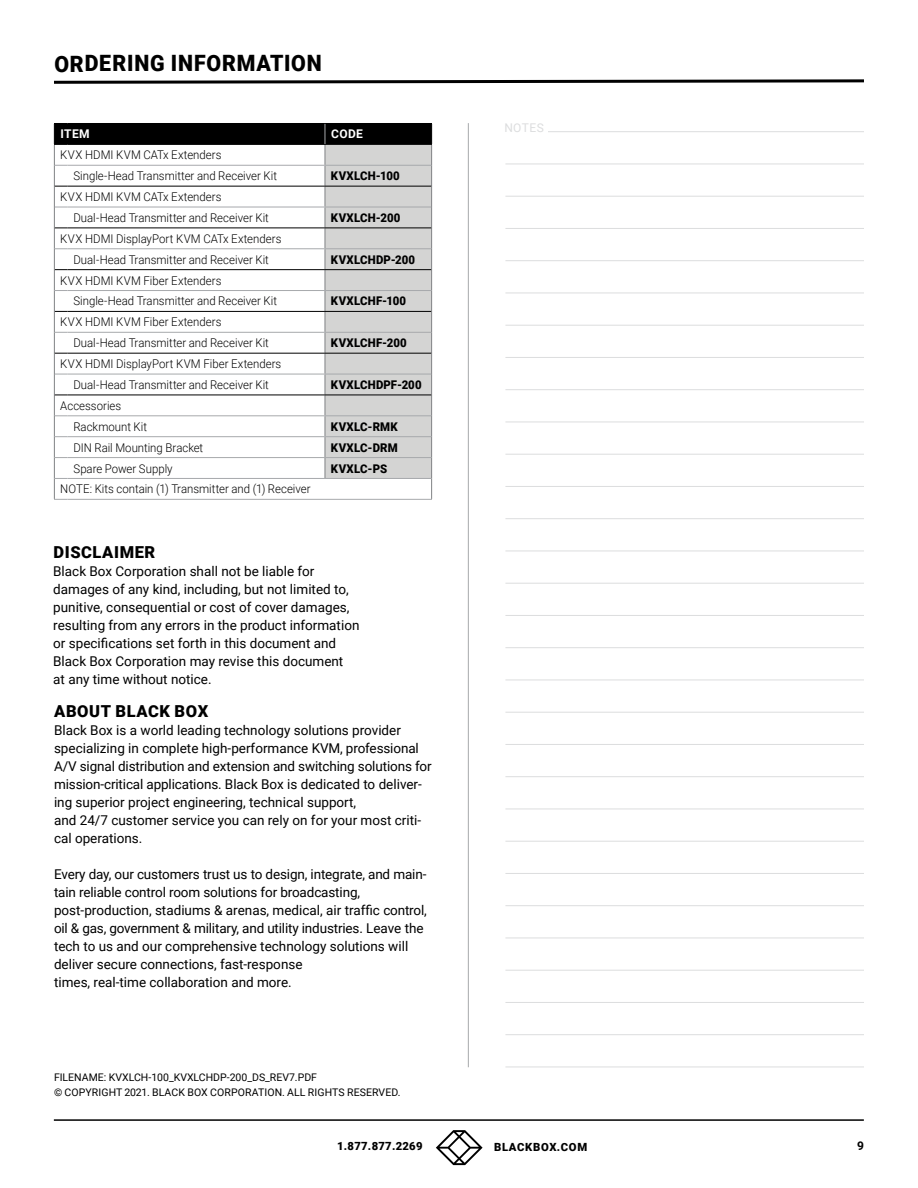
<style>
.page{position:relative;width:918px;height:1188px;background:#fff}
.page>*{position:absolute;margin:0;border:0;box-sizing:border-box;transform-origin:0 0}
.t1{font:900 22.5px "Roboto";letter-spacing:.035em;color:#000;scale:.95 1}
.t2{font:900 16.5px "Roboto";letter-spacing:.035em;color:#000}
.t3{font:13.5px/18px "Roboto";color:#000}
.t4{font:300 12px/20.9px "Roboto";color:#000;scale:.95 1}
.t5{font:900 12px "Roboto";letter-spacing:.015em;color:#000;scale:.95 1}
.t6{font:700 12px "Roboto";letter-spacing:.035em;color:#fff}
.t7{font:12px "Roboto";letter-spacing:.035em;color:#dcddde}
.t8{font:700 12px "Roboto";color:#000}
.t9{font:900 11.25px "Roboto";letter-spacing:.025em;color:#000}
.t10{font:900 11.25px "Roboto";letter-spacing:.05em;color:#000}
.t11{font:10.5px/15px "Roboto";color:#000}
</style>
<div class="page">
<hr style="left:54px;top:1119px;width:810px;height:2px;background:#000">
<svg style="left:436px;top:1130px;width:47px;height:35px"></svg>
<hr style="left:505px;top:196px;width:359px;height:1px;background:#dcddde">
<hr style="left:505px;top:228px;width:359px;height:1px;background:#dcddde">
<hr style="left:505px;top:260px;width:359px;height:1px;background:#dcddde">
<hr style="left:505px;top:293px;width:359px;height:1px;background:#dcddde">
<hr style="left:505px;top:325px;width:359px;height:1px;background:#dcddde">
<hr style="left:505px;top:357px;width:359px;height:1px;background:#dcddde">
<hr style="left:505px;top:389px;width:359px;height:1px;background:#dcddde">
<hr style="left:505px;top:422px;width:359px;height:1px;background:#dcddde">
<hr style="left:505px;top:454px;width:359px;height:1px;background:#dcddde">
<hr style="left:505px;top:486px;width:359px;height:1px;background:#dcddde">
<hr style="left:505px;top:518px;width:359px;height:1px;background:#dcddde">
<hr style="left:505px;top:551px;width:359px;height:1px;background:#dcddde">
<hr style="left:505px;top:583px;width:359px;height:1px;background:#dcddde">
<hr style="left:505px;top:615px;width:359px;height:1px;background:#dcddde">
<hr style="left:505px;top:647px;width:359px;height:1px;background:#dcddde">
<hr style="left:505px;top:680px;width:359px;height:1px;background:#dcddde">
<hr style="left:505px;top:712px;width:359px;height:1px;background:#dcddde">
<hr style="left:505px;top:744px;width:359px;height:1px;background:#dcddde">
<hr style="left:505px;top:776px;width:359px;height:1px;background:#dcddde">
<hr style="left:505px;top:809px;width:359px;height:1px;background:#dcddde">
<hr style="left:505px;top:841px;width:359px;height:1px;background:#dcddde">
<hr style="left:505px;top:873px;width:359px;height:1px;background:#dcddde">
<hr style="left:505px;top:905px;width:359px;height:1px;background:#dcddde">
<hr style="left:505px;top:938px;width:359px;height:1px;background:#dcddde">
<hr style="left:505px;top:970px;width:359px;height:1px;background:#dcddde">
<hr style="left:505px;top:1002px;width:359px;height:1px;background:#dcddde">
<hr style="left:505px;top:1034px;width:359px;height:1px;background:#dcddde">
<hr style="left:505px;top:1067px;width:359px;height:1px;background:#dcddde">
<hr style="left:505px;top:131px;width:359px;height:1px;background:#dcddde">
<hr style="left:505px;top:164px;width:359px;height:1px;background:#dcddde">
<hr style="left:468px;top:123px;width:1px;height:944px;background:#a7a9ac">
<div style="left:505px;top:121px;width:43px;height:15px;background:#fff"></div>
<svg style="left:54px;top:79px;width:810px;height:5px"></svg>
<svg style="left:54px;top:123px;width:378px;height:377px"></svg>
<h1 class="t1" style="left:54px;top:48px;width:283px">ORDERING INFORMATION</h1>
<p class="t6" style="left:61px;top:126px;width:31px">ITEM</p>
<p class="t6" style="left:331px;top:126px;width:33px">CODE</p>
<p class="t4" style="left:73px;top:144px;width:216px;text-indent:-13px">KVX HDMI KVM CATx Extenders<br>Single-Head Transmitter and Receiver Kit</p>
<p class="t5" style="left:331px;top:168px;width:74px">KVXLCH-100</p>
<p class="t4" style="left:73px;top:186px;width:207px;text-indent:-13px">KVX HDMI KVM CATx Extenders<br>Dual-Head Transmitter and Receiver Kit</p>
<p class="t4" style="left:60px;top:228px;width:234px;text-align:center">KVX HDMI DisplayPort KVM CATx Extenders<br>Dual-Head Transmitter and Receiver Kit</p>
<p class="t4" style="left:73px;top:269px;width:216px;text-indent:-13px">KVX HDMI KVM Fiber Extenders<br>Single-Head Transmitter and Receiver Kit</p>
<p class="t4" style="left:73px;top:311px;width:207px;text-indent:-13px">KVX HDMI KVM Fiber Extenders<br>Dual-Head Transmitter and Receiver Kit</p>
<p class="t4" style="left:60px;top:353px;width:234px;text-align:center">KVX HDMI DisplayPort KVM Fiber Extenders<br>Dual-Head Transmitter and Receiver Kit</p>
<p class="t4" style="left:73px;top:395px;width:79px;text-indent:-13px">Accessories<br>Rackmount Kit</p>
<p class="t5" style="left:331px;top:209px;width:75px">KVXLCH-200</p>
<p class="t5" style="left:331px;top:251px;width:90px">KVXLCHDP-200</p>
<p class="t5" style="left:331px;top:293px;width:81px">KVXLCHF-100</p>
<p class="t5" style="left:331px;top:335px;width:81px">KVXLCHF-200</p>
<p class="t5" style="left:331px;top:376px;width:97px">KVXLCHDPF-200</p>
<p class="t5" style="left:331px;top:418px;width:72px">KVXLC-RMK</p>
<p class="t4" style="left:73px;top:437px;width:138px">DIN Rail Mounting Bracket</p>
<p class="t5" style="left:331px;top:439px;width:72px">KVXLC-DRM</p>
<p class="t4" style="left:73px;top:457px;width:106px">Spare Power Supply</p>
<p class="t5" style="left:331px;top:460px;width:61px">KVXLC-PS</p>
<p class="t4" style="left:60px;top:478px;width:265px">NOTE: Kits contain (1) Transmitter and (1) Receiver</p>
<p class="t2" style="left:54px;top:541px;width:103px">DISCLAIMER</p>
<p class="t3" style="left:53px;top:562px;width:308px">Black Box Corporation shall not be liable for damages of any kind, including, but not limited to, punitive, consequential or cost of cover damages, resulting from any errors in the product information or specifications set forth in this document and Black Box Corporation may revise this document<br>at any time without notice.</p>
<p class="t2" style="left:54px;top:699px;width:155px">ABOUT BLACK BOX</p>
<p class="t3" style="left:54px;top:720px;width:379px">Black Box is a world leading technology solutions provider specializing in complete high-performance KVM, professional A/V signal distribution and extension and switching solutions for mission-critical applications. Black Box is dedicated to deliver&shy;ing superior project engineering, technical support,<br>and 24/7 customer service you can rely on for your most criti&shy;cal operations.</p>
<p class="t3" style="left:54px;top:864px;width:374px">Every day, our customers trust us to design, integrate, and main&shy;tain reliable control room solutions for broadcasting, post-production, stadiums &amp; arenas, medical, air traffic control, oil &amp; gas, government &amp; military, and utility industries. Leave the tech to us and our comprehensive technology solutions will deliver secure connections, fast-response<br>times, real-time collaboration and more.</p>
<p class="t11" style="left:54px;top:1069px;width:348px">FILENAME: KVXLCH-100_KVXLCHDP-200_DS_REV7.PDF<br>© COPYRIGHT 2021. BLACK BOX CORPORATION. ALL RIGHTS RESERVED.</p>
<p class="t7" style="left:504px;top:119px;width:41px">NOTES</p>
<p class="t9" style="left:337px;top:1138px;width:87px">1.877.877.2269</p>
<p class="t10" style="left:494px;top:1139px;width:95px">BLACKBOX.COM</p>
<p class="t8" style="left:857px;top:1137px;width:8px">9</p>
</div>
